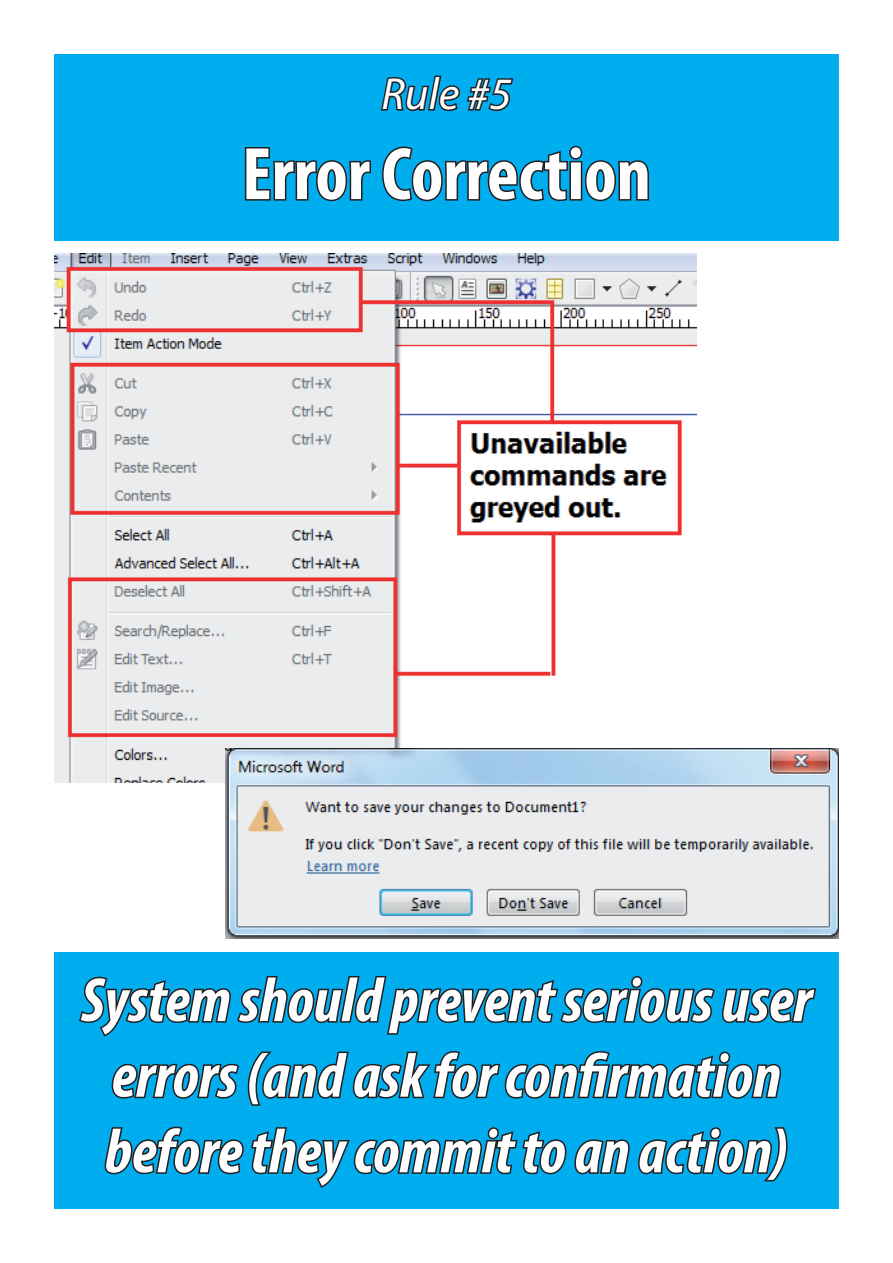
<style>
.page{position:relative;width:893px;height:1263px;background:#fff}
.page>*{position:absolute;margin:0;border:0;box-sizing:border-box;transform-origin:0 0}
.t1{font:700 condensed 75px "Myriad Pro";color:#fff}
.t2{font:italic 700 condensed 63px/75.6px "Myriad Pro";color:#fff;text-align:center}
.t3{font:italic 45px "Myriad Pro";color:#fff}
</style>
<div class="page">
<div style="left:54px;top:54px;width:785px;height:186px;background:#00aeef"></div>
<svg style="left:381px;top:75px;width:133px;height:37px"></svg>
<svg style="left:244px;top:147px;width:127px;height:55px"></svg>
<svg style="left:382px;top:145px;width:267px;height:57px"></svg>
<div style="left:54px;top:952px;width:785px;height:257px;background:#00aeef"></div>
<svg style="left:79px;top:976px;width:737px;height:212px"></svg>
<img style="left:54px;top:253px;width:643px;height:529px">
<img style="left:225px;top:748px;width:614px;height:190px">
<p class="t3" style="left:381px;top:66px;width:132px">Rule #5</p>
<p class="t1" style="left:242px;top:127px;width:410px">Error Correction</p>
<p class="t2" style="left:81px;top:961px;width:732px">System should prevent serious user errors (and ask for confirmation before they commit to an action)</p>
</div>
